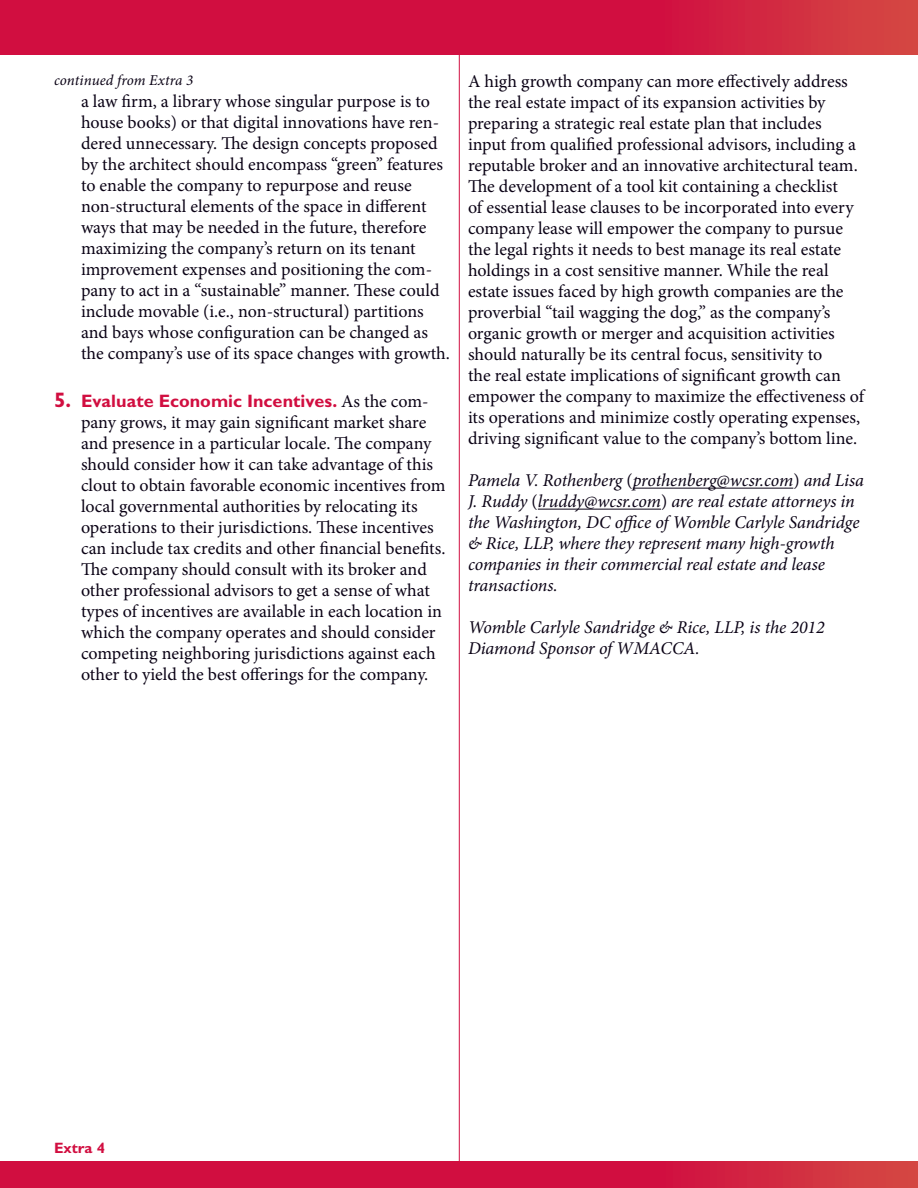
<style>
.page{position:relative;width:918px;height:1188px;background:#fff}
.page>*{position:absolute;margin:0;border:0;box-sizing:border-box;transform-origin:0 0}
.t1{font:700 21px "Gill Sans";color:#d10e40}
.t2{font:18px/21px "Minion Pro";color:#0a0215}
.t3{font:italic 18px/21px "Minion Pro";letter-spacing:-.01em;color:#0a0215}
.t4{font:700 18px "Gill Sans";color:#d10e40}
.t5{font:italic 15px "Minion Pro";letter-spacing:.005em;color:#0a0215}
.t6{font:700 15px "Gill Sans";color:#d10e40}
.s1{font-family:"Minion Pro";font-weight:400;color:#0a0215}
.s2{font-style:normal}
</style>
<div class="page">
<svg style="left:0;top:0;width:918px;height:55px;background:#d11640"></svg>
<svg style="left:0;top:1161px;width:918px;height:27px;background:#d11640"></svg>
<hr style="left:459px;top:54px;width:1px;height:1134px;background:#fff">
<hr style="left:633px;top:488px;width:160px;height:1px;background:#0a0215">
<hr style="left:538px;top:509px;width:123px;height:1px;background:#0a0215">
<p class="t5" style="left:54px;top:70px;width:130px">continued from Extra</p>
<p class="t1" style="left:54px;top:387px;width:19px">5.</p>
<p class="t2" style="left:81px;top:91px;width:371px">a law firm, a library whose singular purpose is to house books) or that digital innovations have ren&shy;dered unnecessary. The design concepts proposed by the architect should encompass “green” features to enable the company to repurpose and reuse non-structural elements of the space in different ways that may be needed in the future, therefore maximizing the company’s return on its tenant improvement expenses and positioning the com&shy;pany to act in a “sustainable” manner. These could include movable (i.e., non-structural) partitions and bays whose configuration can be changed as the company’s use of its space changes with growth.</p>
<p class="t4" style="left:81px;top:390px;width:349px">Evaluate Economic Incentives. <span class="s1">As the com-</span></p>
<p class="t2" style="left:81px;top:412px;width:366px">pany grows, it may gain significant market share and presence in a particular locale. The company should consider how it can take advantage of this clout to obtain favorable economic incentives from local governmental authorities by relocating its operations to their jurisdictions. These incentives can include tax credits and other financial benefits.<br>The company should consult with its broker and other professional advisors to get a sense of what types of incentives are available in each location in which the company operates and should consider competing neighboring jurisdictions against each other to yield the best offerings for the company.</p>
<p class="t2" style="left:468px;top:71px;width:398px">A high growth company can more effectively address the real estate impact of its expansion activities by preparing a strategic real estate plan that includes input from qualified professional advisors, including a reputable broker and an innovative architectural team.<br>The development of a tool kit containing a checklist<br>of essential lease clauses to be incorporated into every company lease will empower the company to pursue the legal rights it needs to best manage its real estate holdings in a cost sensitive manner. While the real estate issues faced by high growth companies are the proverbial “tail wagging the dog,” as the company’s organic growth or merger and acquisition activities should naturally be its central focus, sensitivity to<br>the real estate implications of significant growth can empower the company to maximize the effectiveness of its operations and minimize costly operating expenses, driving significant value to the company’s bottom line.</p>
<p class="t3" style="left:468px;top:470px;width:397px">Pamela V. Rothenberg <span class="s2">(</span>prothenberg@wcsr.com<span class="s2">)</span> and Lisa J. Ruddy <span class="s2">(</span>lruddy@wcsr.com<span class="s2">)</span> are real estate attorneys in the Washington, DC office of Womble Carlyle Sandridge &amp; Rice, LLP, where they represent many high-growth companies in their commercial real estate and lease transactions.</p>
<p class="t3" style="left:468px;top:617px;width:349px">Womble Carlyle Sandridge &amp; Rice, LLP, is the 2012<br>Diamond Sponsor of WMACCA.</p>
<p class="t6" style="left:54px;top:1139px;width:40px">Extra</p>
</div>
